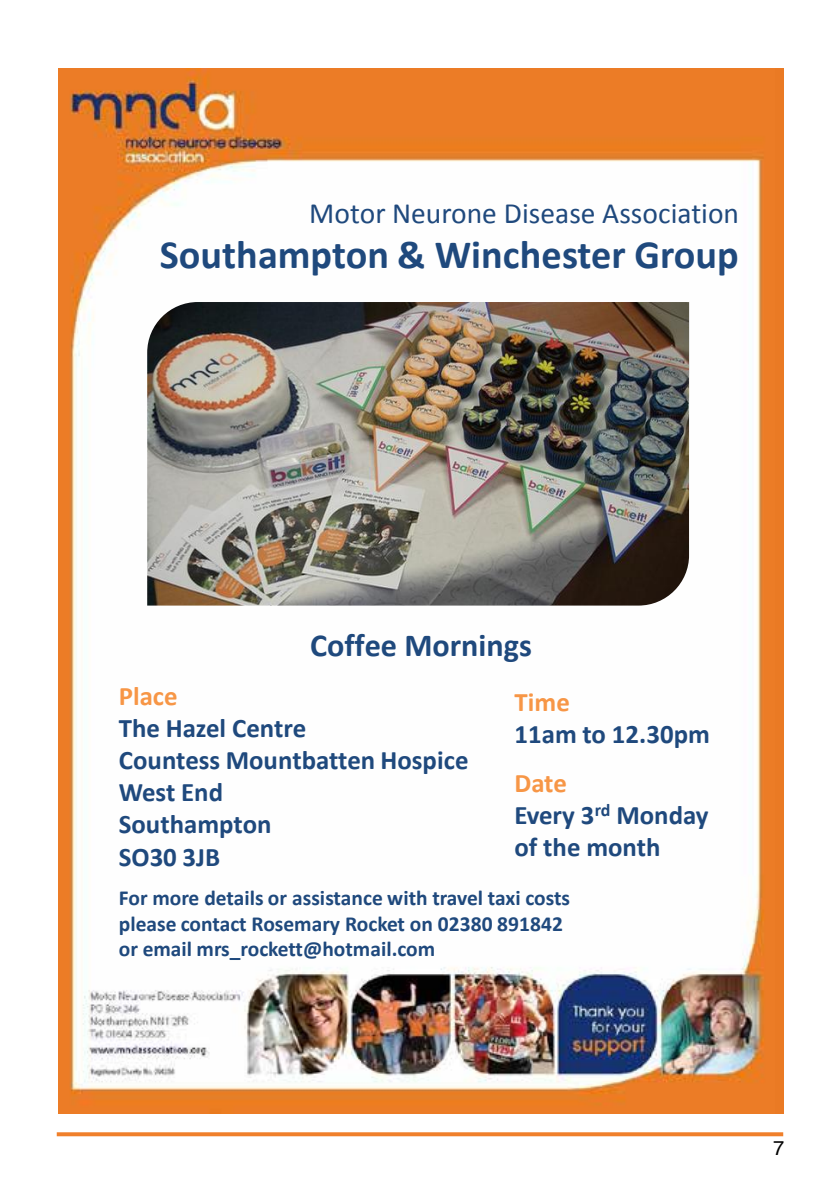
<style>
.page{position:relative;width:840px;height:1191px;background:#fff}
.page>*{position:absolute;margin:0;border:0;box-sizing:border-box;transform-origin:0 0}
.t1{font:700 40.2px "Calibri";color:#1f497d}
.t2{font:700 32.2px "Calibri";color:#1f497d}
.t3{font:29.4px "Calibri";color:#1f497d}
.t4{font:700 26.8px/32.2px "Calibri";color:#1f497d}
.t5{font:700 26.8px "Calibri";color:#f79646}
.t6{font:700 21.4px/25.8px "Calibri";color:#1f497d}
.t7{font:20px "Helvetica";color:#000}
.s1{color:#f79646}
</style>
<div class="page">
<svg style="left:57px;top:1132px;width:725px;height:4px;fill:#f0802b"></svg>
<img style="left:59px;top:68px;width:723px;height:1045px">
<img style="left:147px;top:302px;width:541px;height:303px">
<h3 class="t3" style="left:309px;top:194px;width:431px">Motor Neurone Disease Association</h3>
<h1 class="t1" style="left:160px;top:229px;width:580px">Southampton &amp; Winchester Group</h1>
<h2 class="t2" style="left:310px;top:625px;width:223px">Coffee Mornings</h2>
<p class="t5" style="left:119px;top:678px;width:60px">Place</p>
<p class="t4" style="left:119px;top:712px;width:351px">The Hazel Centre<br>Countess Mountbatten Hospice<br>West End<br>Southampton<br>SO30 3JB</p>
<p class="t5" style="left:514px;top:685px;width:57px">Time</p>
<p class="t4" style="left:514px;top:718px;width:197px">11am to 12.30pm</p>
<p class="t4" style="left:514px;top:766px;width:195px"><span class="s1">Date<br></span>Every 3<sup>rd</sup> Monday of the month</p>
<p class="t6" style="left:119px;top:884px;width:452px">For more details or assistance with travel taxi costs please contact Rosemary Rocket on 02380 891842 or email mrs_rockett@hotmail.com</p>
<p class="t7" style="left:772px;top:1135px;width:13px">7</p>
</div>
